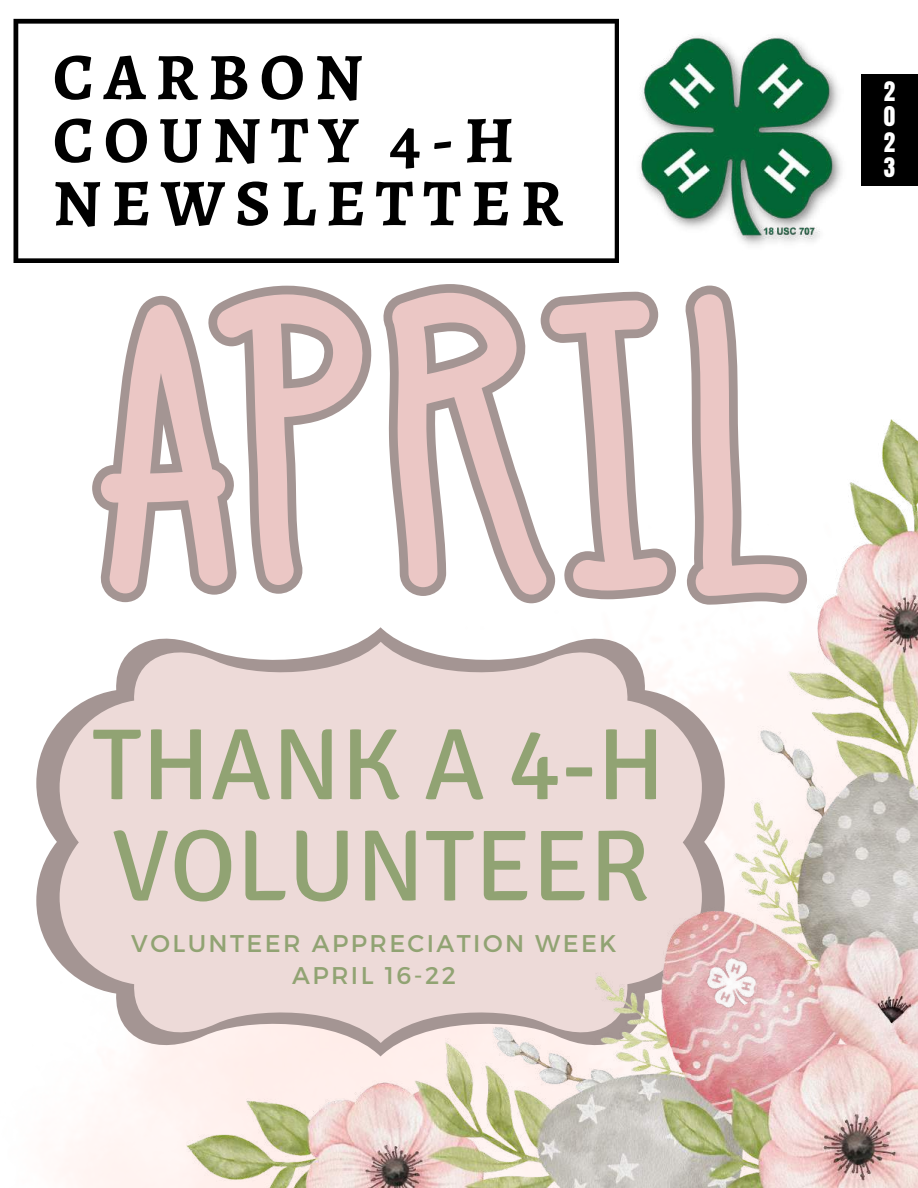
<style>
.page{position:relative;width:918px;height:1188px;background:#fff}
.page>*{position:absolute;margin:0;border:0;box-sizing:border-box;transform-origin:0 0}
.t1{font:101.25px/101.2px "Signika";color:#91a373}
.t2{font:700 66.6px/63px "Alegreya";letter-spacing:.15em;color:#000}
.t3{font:24.15px/32px "Montserrat";letter-spacing:.1em;color:#91a373;text-align:center}
.t4{font:23.1px/25.2px "Anton";color:#fff;text-align:justify}
</style>
<div class="page">
<div style="left:861px;top:75px;width:57px;height:111px;background:#000"></div>
<svg style="left:234px;top:286px;width:138px;height:134px;fill:#ebc7c5"></svg>
<svg style="left:383px;top:284px;width:143px;height:136px;fill:#ebc7c5"></svg>
<svg style="left:540px;top:292px;width:119px;height:128px"></svg>
<svg style="left:685px;top:286px;width:53px;height:134px;background:#d5bebc"></svg>
<svg style="left:92px;top:296px;width:145px;height:306px"></svg>
<svg style="left:36px;top:638px;width:151px;height:419px"></svg>
<svg style="left:60px;top:642px;width:127px;height:401px;background:#e5d5d4"></svg>
<svg style="left:14px;top:19px;width:605px;height:244px"></svg>
<img style="left:639px;top:35px;width:203px;height:210px">
<img style="left:187px;top:420px;width:731px;height:768px">
<img style="left:702px;top:953px;width:63px;height:63px">
<h2 class="t2" style="left:53px;top:45px;width:512px">CARBON<br>COUNTY 4-H<br>NEWSLETTER</h2>
<h1 class="t1" style="left:92px;top:715px;width:575px">THANK A 4-H<br>VOLUNTEER</h1>
<p class="t3" style="left:131px;top:926px;width:487px">VOLUNTEER APPRECIATION WEEK<br>APRIL 16-22</p>
<p class="t4" style="left:884px;top:79px;width:13px">2<br>0<br>2<br>3</p>
</div>
